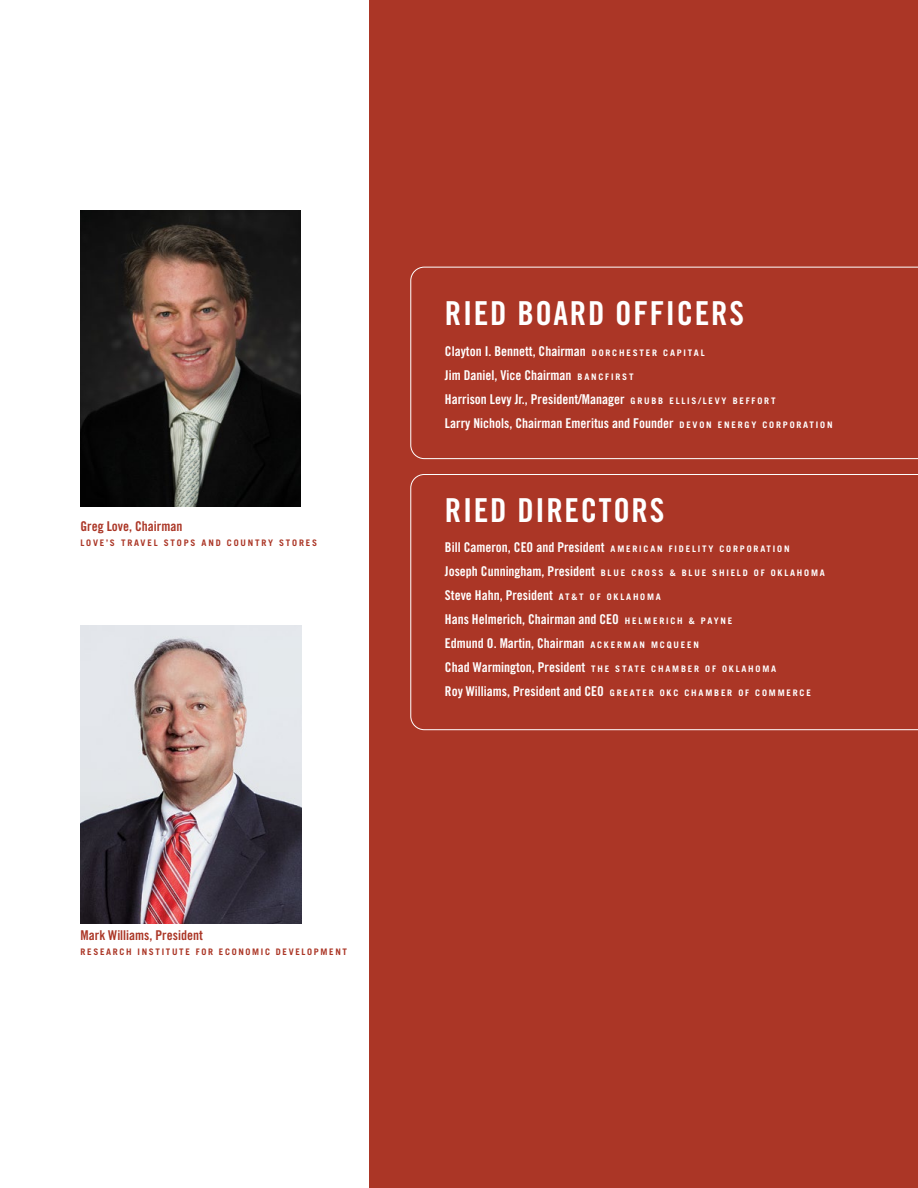
<style>
.page{position:relative;width:918px;height:1188px;background:#fff}
.page>*{position:absolute;margin:0;border:0;box-sizing:border-box;transform-origin:0 0}
.t1{font:33px "Trade Gothic LT Std Bd Cn 20";letter-spacing:.05em;color:#fff}
.t2{font:13.5px/24px "Trade Gothic LT Std Bd Cn 20";color:#fff}
.t3{font:13.5px "Trade Gothic LT Std Bd Cn 20";color:#ab3626}
.t4{font:700 9px "Trade Gothic LT Std";letter-spacing:.2em;color:#fff}
.t5{font:700 9px "Trade Gothic LT Std";letter-spacing:.185em;color:#ab3626}
.s1{font-family:"Trade Gothic LT Std";font-weight:700;font-size:9px}
.s2{font-family:"Trade Gothic LT Std Bd Cn 20";font-weight:400;font-size:13.5px}
</style>
<div class="page">
<div style="left:369px;top:0;width:549px;height:1188px;background:#ab3626"></div>
<svg style="left:410px;top:267px;width:508px;height:192px"></svg>
<svg style="left:410px;top:474px;width:508px;height:256px"></svg>
<img style="left:80px;top:626px;width:221px;height:298px">
<img style="left:81px;top:210px;width:219px;height:297px">
<p class="t3" style="left:80px;top:518px;width:103px">Greg Love, Chairman</p>
<p class="t5" style="left:80px;top:537px;width:238px">LOVE’S TRAVEL STOPS AND COUNTRY STORES</p>
<p class="t3" style="left:81px;top:927px;width:124px">Mark Williams, President</p>
<p class="t5" style="left:81px;top:947px;width:268px">RESEARCH INSTITUTE FOR ECONOMIC DEVELOPMENT</p>
<h1 class="t1" style="left:445px;top:293px;width:301px">RIED BOARD OFFICERS</h1>
<p class="t2" style="left:445px;top:339px;width:389px">Clayton I. Bennett, Chairman <span class="s1">D O R C H E S T E R C A P I T A L<br></span>Jim Daniel, Vice Chairman <span class="s1">B A N C F I R S T<br></span>Harrison Levy Jr., President/Manager <span class="s1">G R U B B E L L I S / L E V Y B E F F O R T<br></span>Larry Nichols, Chairman Emeritus and Founder <span class="s1">D E V O N E N E R G Y C O R P O R AT I O N</span></p>
<h1 class="t1" style="left:445px;top:490px;width:221px">RIED DIRECTORS</h1>
<p class="t2" style="left:445px;top:536px;width:346px">Bill Cameron, CEO and President <span class="s1">AMERICAN FIDELITY CORPORATION</span></p>
<p class="t4" style="left:445px;top:568px;width:381px"><span class="s2">Joseph Cunningham, President</span> BLUE CROSS &amp; BLUE SHIELD OF OKLAHOMA</p>
<p class="t2" style="left:445px;top:584px;width:289px">Steve Hahn, President <span class="s1">AT &amp; T O F O K L A H O M A<br></span>Hans Helmerich, Chairman and CEO <span class="s1">H E L M E R I C H &amp; P AY N E<br></span>Edmund O. Martin, Chairman <span class="s1">A C K E R M A N M C Q U E E N</span></p>
<p class="t4" style="left:445px;top:664px;width:333px"><span class="s2">Chad Warmington, President</span> T H E S T AT E C H A M B E R O F O K L A H O M A</p>
<p class="t2" style="left:445px;top:680px;width:367px">Roy Williams, President and CEO <span class="s1">GREATER OKC CHAMBER OF COMMERCE</span></p>
</div>
